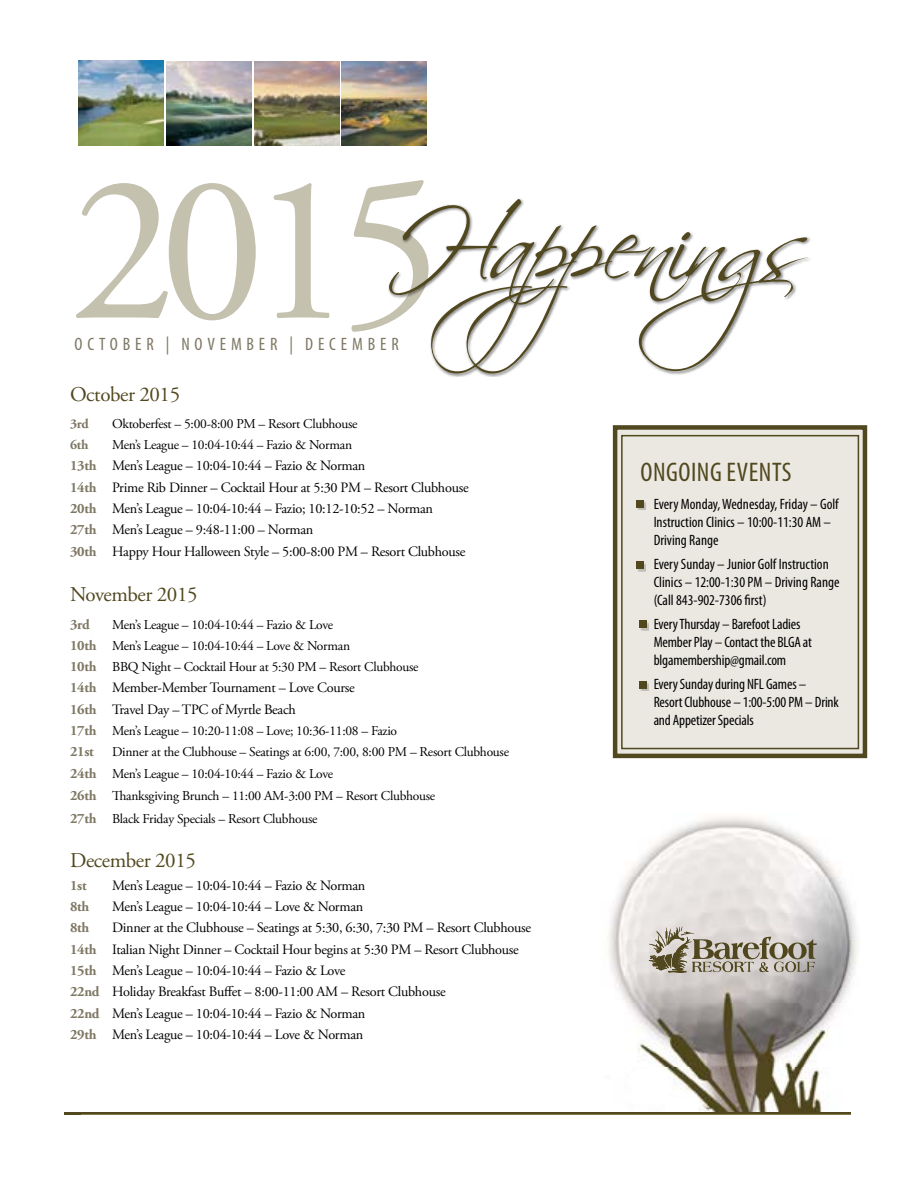
<style>
.page{position:relative;width:918px;height:1188px;background:#fff}
.page>*{position:absolute;margin:0;border:0;box-sizing:border-box;transform-origin:0 0}
.t1{font:210px "Adobe Garamond Pro";color:#c4c1af}
.t2{font:condensed 27px "Myriad Pro";letter-spacing:.02em;color:#51481f}
.t3{font:21px "Adobe Garamond Pro";letter-spacing:-.02em;color:#51481f}
.t4{font:condensed 18px "Myriad Pro";letter-spacing:.27em;color:#7d7763}
.t5{font:condensed 15px/18px "Myriad Pro";letter-spacing:-.01em;color:#000}
.t6{font:14.25px/21.3px "Adobe Garamond Pro";letter-spacing:-.02em;color:#000}
.t7{font:700 14.25px "Adobe Garamond Pro";letter-spacing:-.02em;color:#7d7763}
.t8{font:13.5px/21.3px "Adobe Garamond Pro";letter-spacing:-.02em;color:#000}
.t9{font:700 13.5px "Adobe Garamond Pro";letter-spacing:-.02em;color:#7d7763}
.s1{font-weight:700;color:#7d7763}
.s2{font-weight:700;font-size:14.25px;color:#7d7763}
</style>
<div class="page">
<img style="left:79px;top:61px;width:85px;height:85px">
<img style="left:167px;top:61px;width:85px;height:85px">
<img style="left:254px;top:62px;width:85px;height:84px">
<img style="left:342px;top:62px;width:85px;height:84px">
<img style="left:608px;top:816px;width:249px;height:296px">
<svg style="left:647px;top:926px;width:170px;height:47px;background:#b2ac9f"></svg>
<hr style="left:64px;top:1112px;width:787px;height:3px;background:#51481f">
<div style="left:613px;top:425px;width:254px;height:333px;background:#eae8e1;border:4px solid #51481f"></div>
<div style="left:621px;top:435px;width:238px;height:314px;border:2px solid #51481f"></div>
<div style="left:637px;top:501px;width:9px;height:9px;background:#000;opacity:.19"></div>
<div style="left:636px;top:501px;width:8px;height:7px;background:#51481f"></div>
<div style="left:637px;top:563px;width:9px;height:9px;background:#000;opacity:.19"></div>
<div style="left:636px;top:562px;width:8px;height:7px;background:#51481f"></div>
<div style="left:640px;top:622px;width:9px;height:9px;background:#000;opacity:.19"></div>
<div style="left:640px;top:621px;width:7px;height:7px;background:#51481f"></div>
<div style="left:640px;top:682px;width:9px;height:9px;background:#000;opacity:.19"></div>
<div style="left:640px;top:681px;width:7px;height:8px;background:#51481f"></div>
<div style="left:387px;top:197px;width:425px;height:180px;background:#000;opacity:.5"></div>
<svg style="left:388px;top:198px;width:420px;height:176px"></svg>
<div style="left:632px;top:1071px;width:36px;height:33px;background:#fff"></div>
<div style="left:584px;top:1054px;width:32px;height:20px;background:#fff"></div>
<div style="left:665px;top:1099px;width:33px;height:13px;background:#fff"></div>
<h1 class="t1" style="left:70px;top:125px;width:374px">2015</h1>
<p class="t4" style="left:75px;top:333px;width:326px">OCTOBER | NOVEMBER | DECEMBER</p>
<h3 class="t3" style="left:70px;top:381px;width:112px">October 2015</h3>
<p class="t9" style="left:70px;top:416px;width:20px">3rd</p>
<p class="t8" style="left:112px;top:413px;width:247px">Oktoberfest – 5:00-8:00 PM – Resort Clubhouse</p>
<p class="t9" style="left:70px;top:437px;width:20px">6th</p>
<p class="t8" style="left:112px;top:435px;width:241px">Men’s League – 10:04-10:44 – Fazio &amp; Norman</p>
<p class="t6" style="left:70px;top:456px;width:400px"><span class="s1">13th</span> Men’s League – 10:04-10:44 – Fazio &amp; Norman<br><span class="s1">14th</span> Prime Rib Dinner – Cocktail Hour at 5:30 PM – Resort Clubhouse <span class="s1">20th</span> Men’s League – 10:04-10:44 – Fazio; 10:12-10:52 – Norman<br><span class="s1">27th</span> Men’s League – 9:48-11:00 – Norman<br><span class="s1">30th</span> Happy Hour Halloween Style – 5:00-8:00 PM – Resort Clubhouse</p>
<h3 class="t3" style="left:70px;top:582px;width:129px">November 2015</h3>
<p class="t7" style="left:70px;top:616px;width:21px">3rd</p>
<p class="t8" style="left:70px;top:614px;width:350px;text-indent:42px">Men’s League – 10:04-10:44 – Fazio &amp; Love<br><span class="s2">10th</span> Men’s League – 10:04-10:44 – Love &amp; Norman<br><span class="s2">10th</span> BBQ Night – Cocktail Hour at 5:30 PM – Resort Clubhouse</p>
<p class="t6" style="left:70px;top:678px;width:286px"><span class="s1">14th</span> Member-Member Tournament – Love Course<br><span class="s1">16th</span> Travel Day – TPC of Myrtle Beach</p>
<p class="t8" style="left:70px;top:721px;width:329px"><span class="s2">17th</span> Men’s League – 10:20-11:08 – Love; 10:36-11:08 – Fazio</p>
<p class="t7" style="left:70px;top:743px;width:25px">21st</p>
<p class="t8" style="left:70px;top:742px;width:440px;text-indent:42px">Dinner at the Clubhouse – Seatings at 6:00, 7:00, 8:00 PM – Resort Clubhouse<br><span class="s2">24th</span> Men’s League – 10:04-10:44 – Fazio &amp; Love</p>
<p class="t8" style="left:70px;top:785px;width:367px;line-height:22.8px"><span class="s2">26th</span> Thanksgiving Brunch – 11:00 AM-3:00 PM – Resort Clubhouse<br><span class="s2">27th</span> Black Friday Specials – Resort Clubhouse</p>
<h3 class="t3" style="left:70px;top:848px;width:127px">December 2015</h3>
<p class="t7" style="left:70px;top:877px;width:18px">1st</p>
<p class="t6" style="left:112px;top:875px;width:255px">Men’s League – 10:04-10:44 – Fazio &amp; Norman</p>
<p class="t7" style="left:70px;top:898px;width:21px">8th</p>
<p class="t6" style="left:112px;top:896px;width:253px">Men’s League – 10:04-10:44 – Love &amp; Norman</p>
<p class="t7" style="left:70px;top:920px;width:21px">8th</p>
<p class="t6" style="left:70px;top:918px;width:462px;text-indent:42px">Dinner at the Clubhouse – Seatings at 5:30, 6:30, 7:30 PM – Resort Clubhouse <span class="s1">14th</span> Italian Night Dinner – Cocktail Hour begins at 5:30 PM – Resort Clubhouse <span class="s1">15th</span> Men’s League – 10:04-10:44 – Fazio &amp; Love<br><span class="s1">22nd</span> Holiday Breakfast Buffet – 8:00-11:00 AM – Resort Clubhouse<br><span class="s1">22nd</span> Men’s League – 10:04-10:44 – Fazio &amp; Norman<br><span class="s1">29th</span> Men’s League – 10:04-10:44 – Love &amp; Norman</p>
<h2 class="t2" style="left:640px;top:455px;width:153px">ONGOING EVENTS</h2>
<p class="t5" style="left:654px;top:495px;width:187px">Every Monday, Wednesday, Friday – Golf<br>Instruction Clinics – 10:00-11:30 AM –<br>Driving Range</p>
<p class="t5" style="left:654px;top:555px;width:187px">Every Sunday – Junior Golf Instruction<br>Clinics – 12:00-1:30 PM – Driving Range (Call 843-902-7306 first)</p>
<p class="t5" style="left:654px;top:615px;width:160px">Every Thursday – Barefoot Ladies<br>Member Play – Contact the BLGA at blgamembership@gmail.com</p>
<p class="t5" style="left:654px;top:675px;width:187px">Every Sunday during NFL Games –<br>Resort Clubhouse – 1:00-5:00 PM – Drink and Appetizer Specials</p>
</div>
